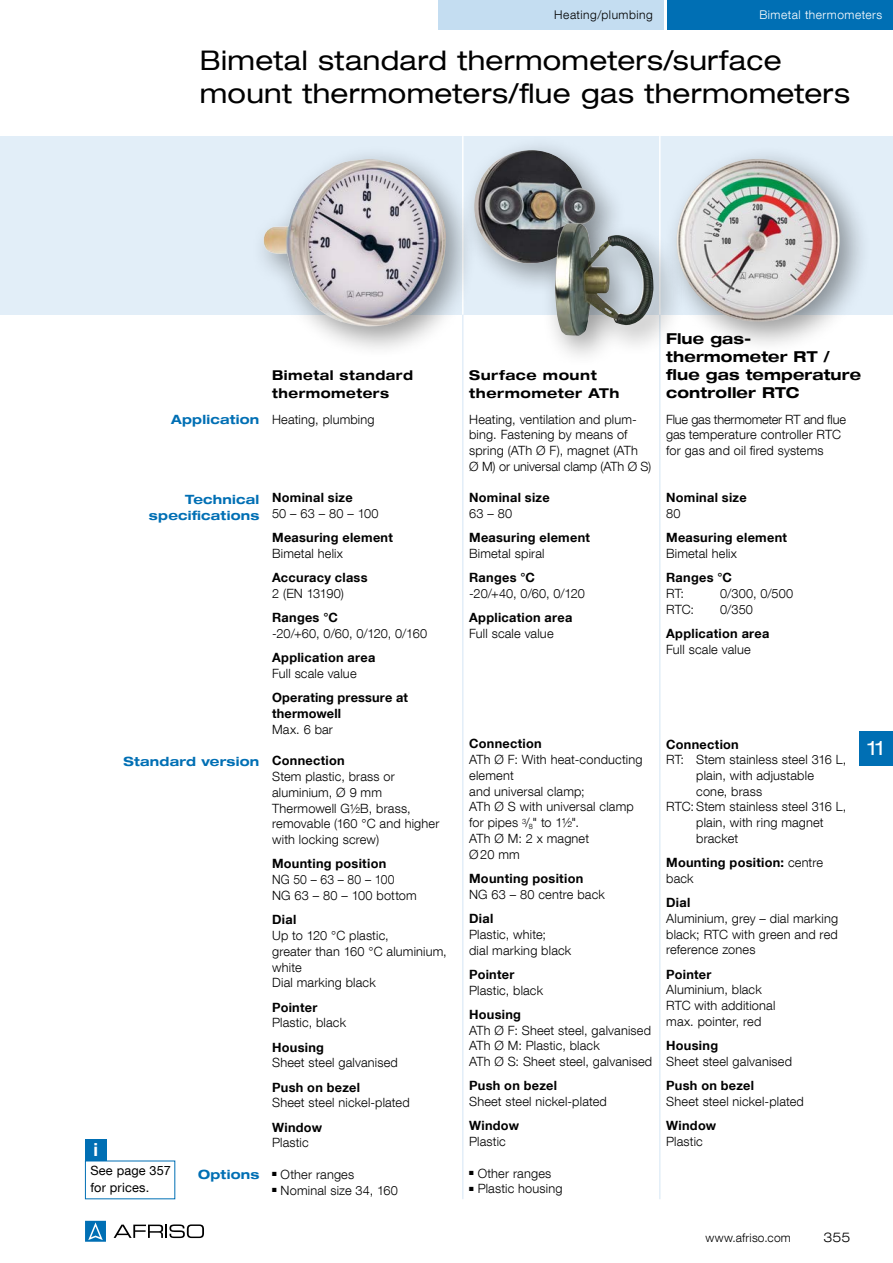
<style>
.page{position:relative;width:893px;height:1263px;background:#fff}
.page>*{position:absolute;margin:0;border:0;box-sizing:border-box;transform-origin:0 0}
.t1{font:expanded 27px/33px "Helvetica Neue LT Com";letter-spacing:.01em;color:#000}
.t2{font:expanded 19.5px "Helvetica Neue LT Com";color:#fff}
.t3{font:700 18px "Helvetica Neue LT Com";color:#fff}
.t4{font:700 expanded 15px/18px "Helvetica Neue LT Com";letter-spacing:.01em;color:#000}
.t5{font:700 expanded 13.5px/18px "Helvetica Neue LT Com";letter-spacing:.04em;color:#000;scale:.95 1}
.t6{font:700 expanded 13.5px/18px "Helvetica Neue LT Com";letter-spacing:.04em;color:#000}
.t7{font:300 expanded 13.5px "Helvetica Neue LT Com";color:#000}
.t8{font:300 12.75px/15.8px "Helvetica Neue LT Com";letter-spacing:.015em;color:#000}
.t9{font:700 12.75px/15.8px "Helvetica Neue LT Com";letter-spacing:.02em;color:#000}
.t10{font:700 expanded 12.75px/16.5px "Helvetica Neue LT Com";letter-spacing:.015em;color:#006fb4;text-align:right}
.t11{font:300 12.75px/15.8px "Helvetica Neue LT Com";letter-spacing:.015em;color:#000;scale:.95 1}
.t12{font:300 12.75px "Helvetica Neue LT Com";letter-spacing:-.005em;color:#000}
.t13{font:12.75px/16.5px "Helvetica Neue LT Com";letter-spacing:.015em;color:#000}
.t14{font:300 12px "Helvetica Neue LT Com";letter-spacing:.04em;color:#fff}
.t15{font:300 12px "Helvetica Neue LT Com";letter-spacing:.04em;color:#000}
.t16{font:300 12px "Helvetica Neue LT Com";letter-spacing:.02em;color:#000}
.s1{font-weight:300}
</style>
<div class="page">
<div style="left:0;top:136px;width:893px;height:179px;background:#e2eef8"></div>
<div style="left:668px;top:0;width:225px;height:30px;background:#006fb4"></div>
<div style="left:438px;top:0;width:225px;height:30px;background:#c4ddf1"></div>
<hr style="left:462px;top:315px;width:2px;height:884px;background:#e2eef8">
<hr style="left:659px;top:315px;width:2px;height:884px;background:#e2eef8">
<hr style="left:659px;top:136px;width:2px;height:179px;background:#fff">
<svg style="left:114px;top:1224px;width:90px;height:14px"></svg>
<svg style="left:85px;top:1221px;width:21px;height:21px"></svg>
<div style="left:85px;top:1139px;width:21px;height:21px;background:#006fb4"></div>
<div style="left:460px;top:136px;width:167px;height:160px;background:#000;opacity:.4"></div>
<img style="left:478px;top:150px;width:117px;height:115px">
<div style="left:541px;top:209px;width:145px;height:159px;background:#000;opacity:.4"></div>
<img style="left:555px;top:223px;width:98px;height:113px">
<div style="left:250px;top:145px;width:228px;height:214px;background:#000;opacity:.4"></div>
<img style="left:264px;top:159px;width:182px;height:169px">
<div style="left:662px;top:144px;width:210px;height:210px;background:#000;opacity:.4"></div>
<img style="left:677px;top:159px;width:163px;height:163px">
<div style="left:859px;top:731px;width:34px;height:34px;background:#006fb4"></div>
<p class="t15" style="left:554px;top:7px;width:100px">Heating/plumbing</p>
<p class="t14" style="left:759px;top:7px;width:124px">Bimetal thermometers</p>
<h1 class="t1" style="left:200px;top:43px;width:652px">Bimetal standard thermometers/surface mount thermometers/flue gas thermometers</h1>
<p class="t10" style="left:171px;top:410px;width:90px">Application</p>
<p class="t5" style="left:272px;top:366px;width:150px">Bimetal standard thermometers</p>
<p class="t8" style="left:272px;top:411px;width:104px">Heating, plumbing</p>
<p class="t10" style="left:149px;top:490px;width:112px">Technical specifications</p>
<p class="t10" style="left:124px;top:753px;width:137px">Standard version</p>
<h3 class="t3" style="left:93px;top:1138px;width:6px">i</h3>
<p class="t13" style="left:90px;top:1162px;width:82px">See page 357 for prices.</p>
<p class="t10" style="left:198px;top:1165px;width:63px">Options</p>
<p class="t9" style="left:272px;top:490px;width:82px">Nominal size</p>
<p class="t8" style="left:272px;top:505px;width:108px">50 – 63 – 80 – 100</p>
<p class="t9" style="left:272px;top:530px;width:122px">Measuring element</p>
<p class="t8" style="left:272px;top:545px;width:72px">Bimetal helix</p>
<p class="t9" style="left:272px;top:570px;width:97px">Accuracy class</p>
<p class="t8" style="left:272px;top:585px;width:73px">2 (EN 13190)</p>
<p class="t9" style="left:272px;top:610px;width:67px">Ranges °C</p>
<p class="t12" style="left:272px;top:626px;width:156px">-20/+60, 0/60, 0/120, 0/160</p>
<p class="t9" style="left:272px;top:650px;width:105px">Application area</p>
<p class="t8" style="left:272px;top:665px;width:86px">Full scale value</p>
<p class="t9" style="left:272px;top:690px;width:137px">Operating pressure at thermowell</p>
<p class="t8" style="left:272px;top:721px;width:62px">Max. 6 bar</p>
<p class="t9" style="left:272px;top:753px;width:74px">Connection</p>
<p class="t8" style="left:272px;top:768px;width:169px">Stem plastic, brass or aluminium, Ø 9 mm<br>Thermowell G½B, brass, removable (160 °C and higher with locking screw)</p>
<p class="t9" style="left:272px;top:856px;width:116px">Mounting position</p>
<p class="t11" style="left:272px;top:872px;width:154px">NG 50 – 63 – 80 – 100<br>NG 63 – 80 – 100 bottom</p>
<p class="t9" style="left:272px;top:911px;width:26px">Dial</p>
<p class="t8" style="left:272px;top:927px;width:176px">Up to 120 °C plastic,<br>greater than 160 °C aluminium, white<br>Dial marking black</p>
<p class="t9" style="left:272px;top:999px;width:47px">Pointer</p>
<p class="t8" style="left:272px;top:1015px;width:75px">Plastic, black</p>
<p class="t9" style="left:272px;top:1039px;width:53px">Housing</p>
<p class="t8" style="left:272px;top:1054px;width:127px">Sheet steel galvanised</p>
<p class="t9" style="left:272px;top:1079px;width:89px">Push on bezel</p>
<p class="t8" style="left:272px;top:1094px;width:139px">Sheet steel nickel-plated</p>
<p class="t9" style="left:272px;top:1119px;width:51px">Window</p>
<p class="t8" style="left:272px;top:1134px;width:38px">Plastic</p>
<p class="t8" style="left:272px;top:1166px;width:84px">■ Other ranges</p>
<p class="t8" style="left:272px;top:1182px;width:127px">■ Nominal size 34, 160</p>
<p class="t6" style="left:469px;top:366px;width:152px">Surface mount thermometer ATh</p>
<p class="t8" style="left:469px;top:411px;width:184px">Heating, ventilation and plum&shy;bing. Fastening by means of spring (ATh Ø F), magnet (ATh<br>Ø M) or universal clamp (ATh Ø S)</p>
<p class="t9" style="left:469px;top:490px;width:82px">Nominal size</p>
<p class="t8" style="left:469px;top:505px;width:44px">63 – 80</p>
<p class="t9" style="left:469px;top:530px;width:122px">Measuring element</p>
<p class="t8" style="left:469px;top:545px;width:77px">Bimetal spiral</p>
<p class="t9" style="left:469px;top:570px;width:67px">Ranges °C</p>
<p class="t8" style="left:469px;top:585px;width:117px">-20/+40, 0/60, 0/120</p>
<p class="t9" style="left:469px;top:610px;width:105px">Application area</p>
<p class="t8" style="left:469px;top:625px;width:86px">Full scale value</p>
<p class="t4" style="left:666px;top:329px;width:197px">Flue gas&shy;thermometer RT / flue gas temperature controller RTC</p>
<p class="t8" style="left:666px;top:411px;width:181px">Flue gas thermometer RT and flue gas temperature controller RTC for gas and oil fired systems</p>
<p class="t9" style="left:666px;top:490px;width:82px">Nominal size</p>
<p class="t8" style="left:666px;top:505px;width:16px">80</p>
<p class="t9" style="left:666px;top:530px;width:122px">Measuring element</p>
<p class="t8" style="left:666px;top:545px;width:72px">Bimetal helix</p>
<p class="t9" style="left:666px;top:570px;width:67px">Ranges °C</p>
<p class="t8" style="left:666px;top:585px;width:19px">RT:</p>
<p class="t8" style="left:720px;top:585px;width:75px">0/300, 0/500</p>
<p class="t8" style="left:666px;top:601px;width:29px">RTC:</p>
<p class="t8" style="left:720px;top:601px;width:34px">0/350</p>
<p class="t9" style="left:666px;top:625px;width:105px">Application area</p>
<p class="t8" style="left:666px;top:641px;width:86px">Full scale value</p>
<p class="t9" style="left:469px;top:736px;width:74px">Connection</p>
<p class="t8" style="left:469px;top:751px;width:175px">ATh Ø F: With heat-conducting element<br>and universal clamp;<br>ATh Ø S with universal clamp for pipes <sup>3</sup>/<sub>8</sub>" to 1½".<br>ATh Ø M: 2 x magnet<br>Ø20 mm</p>
<p class="t9" style="left:469px;top:870px;width:116px">Mounting position</p>
<p class="t8" style="left:469px;top:886px;width:137px">NG 63 – 80 centre back</p>
<p class="t9" style="left:469px;top:910px;width:26px">Dial</p>
<p class="t8" style="left:469px;top:926px;width:104px">Plastic, white;<br>dial marking black</p>
<p class="t9" style="left:469px;top:966px;width:47px">Pointer</p>
<p class="t8" style="left:469px;top:982px;width:75px">Plastic, black</p>
<p class="t9" style="left:469px;top:1006px;width:53px">Housing</p>
<p class="t8" style="left:469px;top:1022px;width:185px">ATh Ø F: Sheet steel, galvanised<br>ATh Ø M: Plastic, black<br>ATh Ø S: Sheet steel, galvanised</p>
<p class="t9" style="left:469px;top:1077px;width:89px">Push on bezel</p>
<p class="t8" style="left:469px;top:1093px;width:139px">Sheet steel nickel-plated</p>
<p class="t9" style="left:469px;top:1117px;width:51px">Window</p>
<p class="t8" style="left:469px;top:1133px;width:38px">Plastic</p>
<p class="t8" style="left:469px;top:1165px;width:84px">■ Other ranges</p>
<p class="t8" style="left:469px;top:1181px;width:95px">■ Plastic housing</p>
<p class="t9" style="left:666px;top:736px;width:74px">Connection</p>
<p class="t8" style="left:666px;top:751px;width:181px">RT: Stem stainless steel 316 L,</p>
<p class="t8" style="left:696px;top:767px;width:119px">plain, with adjustable</p>
<p class="t8" style="left:696px;top:783px;width:68px">cone, brass</p>
<p class="t8" style="left:666px;top:799px;width:181px">RTC: Stem stainless steel 316 L,</p>
<p class="t8" style="left:696px;top:814px;width:129px">plain, with ring magnet</p>
<p class="t8" style="left:696px;top:830px;width:43px">bracket</p>
<p class="t9" style="left:666px;top:854px;width:158px">Mounting position: <span class="s1">centre back</span></p>
<p class="t9" style="left:666px;top:894px;width:26px">Dial</p>
<p class="t8" style="left:666px;top:910px;width:173px;text-align:justify">Aluminium, grey – dial marking black; RTC with green and red reference zones</p>
<p class="t9" style="left:666px;top:966px;width:47px">Pointer</p>
<p class="t8" style="left:666px;top:982px;width:111px">Aluminium, black<br>RTC with additional max. pointer, red</p>
<p class="t9" style="left:666px;top:1037px;width:53px">Housing</p>
<p class="t8" style="left:666px;top:1053px;width:127px">Sheet steel galvanised</p>
<p class="t9" style="left:666px;top:1077px;width:89px">Push on bezel</p>
<p class="t8" style="left:666px;top:1093px;width:139px">Sheet steel nickel-plated</p>
<p class="t9" style="left:666px;top:1117px;width:51px">Window</p>
<p class="t8" style="left:666px;top:1133px;width:38px">Plastic</p>
<p class="t16" style="left:705px;top:1230px;width:87px">www.afriso.com</p>
<p class="t7" style="left:823px;top:1228px;width:28px">355</p>
<h2 class="t2" style="left:868px;top:736px;width:18px">11</h2>
</div>
